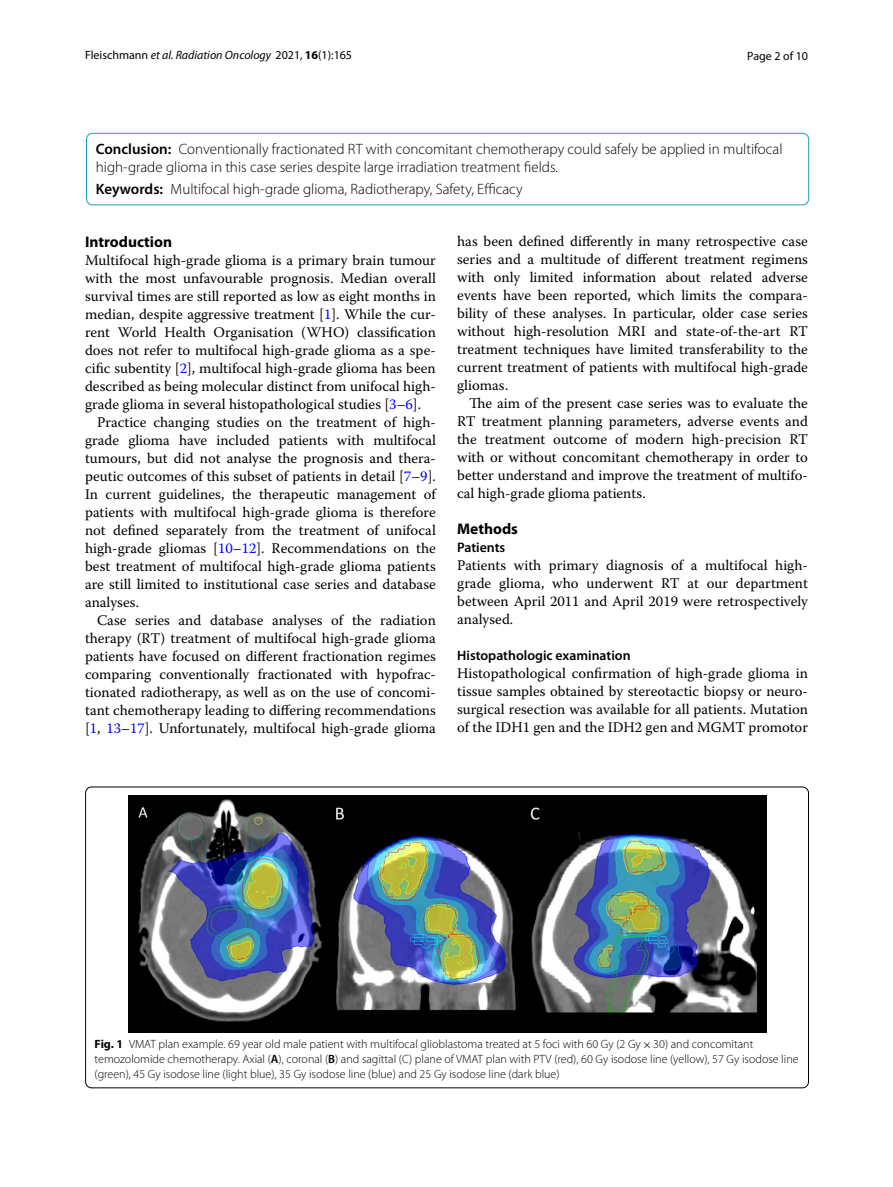
<style>
.page{position:relative;width:893px;height:1187px;background:#fff}
.page>*{position:absolute;margin:0;border:0;box-sizing:border-box;transform-origin:0 0}
.t1{font:700 15.45px "Myriad Pro";color:#000}
.t2{font:300 15px/18px "Myriad Pro";color:#000}
.t3{font:14.7px/18px "Warnock Pro";color:#000;text-align:justify}
.t4{font:600 13.8px "Myriad Pro";color:#000}
.t5{font:300 12px/15px "Myriad Pro";color:#000}
.t6{font:12px "Myriad Pro";color:#000}
.s1{font-style:italic}
.s2{font-weight:700}
.s3{font-weight:600}
.s4{color:#00f}
.s5{font-family:"MTSY";font-weight:400}
</style>
<div class="page">
<div style="left:86px;top:133px;width:723px;height:72px;border:1px solid #1e9dc1;border-radius:6px"></div>
<img style="left:128px;top:796px;width:638px;height:236px">
<p class="t6" style="left:85px;top:48px;width:269px">Fleischmann <span class="s1">et al. Radiation Oncology</span> 2021, <span class="s2">16</span>(1):165</p>
<p class="t6" style="left:747px;top:48px;width:62px">Page 2 of 10</p>
<p class="t2" style="left:96px;top:140px;width:688px"><span class="s3">Conclusion:</span> Conventionally fractionated RT with concomitant chemotherapy could safely be applied in multifocal high-grade glioma in this case series despite large irradiation treatment fields.</p>
<p class="t2" style="left:96px;top:181px;width:428px"><span class="s3">Keywords:</span> Multifocal high-grade glioma, Radiotherapy, Safety, Efficacy</p>
<p class="t1" style="left:85px;top:231px;width:89px">Introduction</p>
<p class="t3" style="left:85px;top:251px;width:352px">Multifocal high-grade glioma is a primary brain tumour with the most unfavourable prognosis. Median overall survival times are still reported as low as eight months in median, despite aggressive treatment [<span class="s4">1</span>]. While the cur&shy;rent World Health Organisation (WHO) classification does not refer to multifocal high-grade glioma as a spe&shy;cific subentity [<span class="s4">2</span>], multifocal high-grade glioma has been described as being molecular distinct from unifocal high&shy;grade glioma in several histopathological studies [<span class="s4">3</span>–<span class="s4">6</span>].</p>
<p class="t3" style="left:85px;top:413px;width:352px;text-indent:12px">Practice changing studies on the treatment of high&shy;grade glioma have included patients with multifocal tumours, but did not analyse the prognosis and thera&shy;peutic outcomes of this subset of patients in detail [<span class="s4">7</span>–<span class="s4">9</span>].<br>In current guidelines, the therapeutic management of patients with multifocal high-grade glioma is therefore not defined separately from the treatment of unifocal high-grade gliomas [<span class="s4">10</span>–<span class="s4">12</span>]. Recommendations on the best treatment of multifocal high-grade glioma patients are still limited to institutional case series and database analyses.</p>
<p class="t3" style="left:85px;top:611px;width:352px;text-indent:12px">Case series and database analyses of the radiation therapy (RT) treatment of multifocal high-grade glioma patients have focused on different fractionation regimes comparing conventionally fractionated with hypofrac&shy;tionated radiotherapy, as well as on the use of concomi&shy;tant chemotherapy leading to differing recommendations [<span class="s4">1</span>, <span class="s4">13</span>–<span class="s4">17</span>]. Unfortunately, multifocal high-grade glioma</p>
<p class="t3" style="left:457px;top:232px;width:352px">has been defined differently in many retrospective case series and a multitude of different treatment regimens with only limited information about related adverse events have been reported, which limits the compara&shy;bility of these analyses. In particular, older case series without high-resolution MRI and state-of-the-art RT treatment techniques have limited transferability to the current treatment of patients with multifocal high-grade gliomas.</p>
<p class="t3" style="left:457px;top:394px;width:352px;text-indent:12px">The aim of the present case series was to evaluate the RT treatment planning parameters, adverse events and the treatment outcome of modern high-precision RT with or without concomitant chemotherapy in order to better understand and improve the treatment of multifo&shy;cal high-grade glioma patients.</p>
<p class="t1" style="left:457px;top:519px;width:62px">Methods</p>
<p class="t4" style="left:457px;top:539px;width:50px">Patients</p>
<p class="t3" style="left:457px;top:556px;width:352px">Patients with primary diagnosis of a multifocal high&shy;grade glioma, who underwent RT at our department between April 2011 and April 2019 were retrospectively analysed.</p>
<p class="t4" style="left:457px;top:647px;width:175px">Histopathologic examination</p>
<p class="t3" style="left:457px;top:664px;width:352px">Histopathological confirmation of high-grade glioma in tissue samples obtained by stereotactic biopsy or neuro&shy;surgical resection was available for all patients. Mutation of the IDH1 gen and the IDH2 gen and MGMT promotor</p>
<p class="t5" style="left:95px;top:1036px;width:705px"><span class="s2">Fig. 1</span> VMAT plan example. 69 year old male patient with multifocal glioblastoma treated at 5 foci with 60 Gy (2 Gy<span class="s5">×</span>30) and concomitant temozolomide chemotherapy. Axial (<span class="s3">A</span>), coronal (<span class="s3">B</span>) and sagittal (C) plane of VMAT plan with PTV (red), 60 Gy isodose line (yellow), 57 Gy isodose line (green), 45 Gy isodose line (light blue), 35 Gy isodose line (blue) and 25 Gy isodose line (dark blue)</p>
</div>
